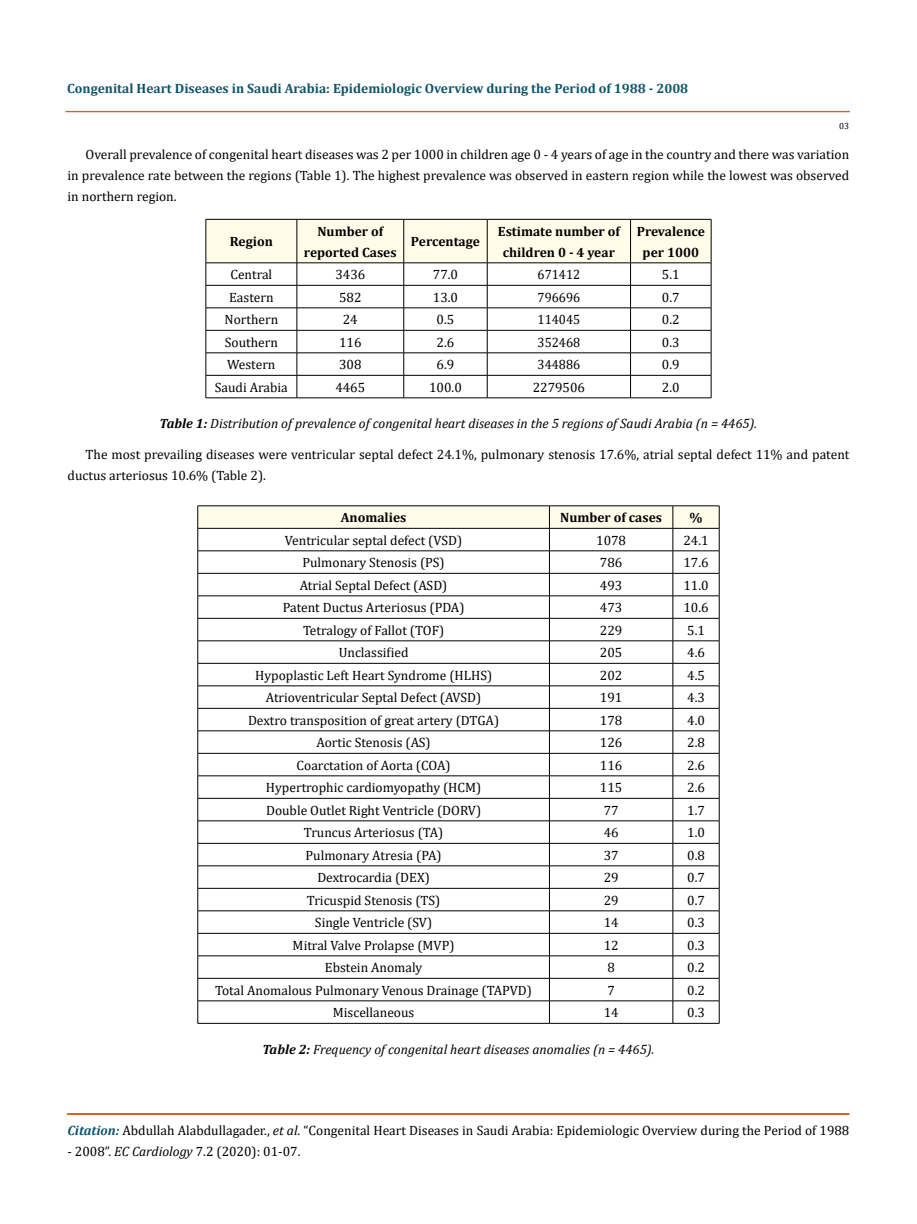
<style>
.page{position:relative;width:917px;height:1224px;background:#fff}
.page>*{position:absolute;margin:0;border:0;box-sizing:border-box;transform-origin:0 0}
.t1{font:13.5px/21px "Cambria";color:#000;text-align:justify}
.t2{font:italic 13.5px "Cambria";color:#000}
.t3{font:700 13.5px/21px "Cambria";color:#000;text-align:center}
.t4{font:700 13.5px "Cambria";color:#0e546a}
.t5{font:13.5px "Cambria";color:#000;scale:.95 1}
.t6{font:9px "Cambria";color:#000}
.s1{font-weight:700}
.s2{font-weight:700;font-style:italic;color:#0e546a}
.s3{font-style:italic}
</style>
<div class="page">
<div style="left:66px;top:111px;width:783px;height:1px;border:1px solid #e05d1a"></div>
<div style="left:67px;top:1114px;width:782px;height:1px;border:1px solid #e05d1a"></div>
<svg style="left:205px;top:219px;width:507px;height:179px"></svg>
<hr style="left:206px;top:398px;width:91px;height:1px;background:#000">
<hr style="left:297px;top:398px;width:107px;height:1px;background:#000">
<hr style="left:404px;top:398px;width:83px;height:1px;background:#000">
<hr style="left:487px;top:398px;width:143px;height:1px;background:#000">
<hr style="left:630px;top:398px;width:81px;height:1px;background:#000">
<svg style="left:197px;top:506px;width:523px;height:517px"></svg>
<hr style="left:197px;top:1023px;width:352px;height:1px;background:#000">
<hr style="left:549px;top:1023px;width:123px;height:1px;background:#000">
<hr style="left:672px;top:1023px;width:47px;height:1px;background:#000">
<p class="t4" style="left:67px;top:79px;width:622px">Congenital Heart Diseases in Saudi Arabia: Epidemiologic Overview during the Period of 1988 - 2008</p>
<p class="t6" style="left:839px;top:120px;width:11px">03</p>
<p class="t1" style="left:68px;top:144px;width:783px;text-indent:18px">Overall prevalence of congenital heart diseases was 2 per 1000 in children age 0 - 4 years of age in the country and there was variation in prevalence rate between the regions (Table 1). The highest prevalence was observed in eastern region while the lowest was observed in northern region.</p>
<p class="t3" style="left:230px;top:231px;width:44px">Region</p>
<p class="t3" style="left:304px;top:220px;width:94px">Number of reported Cases</p>
<p class="t3" style="left:411px;top:231px;width:71px">Percentage</p>
<p class="t3" style="left:498px;top:220px;width:123px">Estimate number of children 0 - 4 year</p>
<p class="t3" style="left:636px;top:220px;width:70px">Prevalence per 1000</p>
<p class="t1" style="left:230px;top:264px;width:43px">Central</p>
<p class="t1" style="left:335px;top:264px;width:31px">3436</p>
<p class="t1" style="left:433px;top:264px;width:27px">77.0</p>
<p class="t5" style="left:537px;top:267px;width:46px">671412</p>
<p class="t1" style="left:662px;top:264px;width:19px">5.1</p>
<p class="t1" style="left:229px;top:287px;width:46px">Eastern</p>
<p class="t1" style="left:339px;top:287px;width:24px">582</p>
<p class="t1" style="left:433px;top:287px;width:27px">13.0</p>
<p class="t5" style="left:537px;top:289px;width:46px">796696</p>
<p class="t1" style="left:662px;top:287px;width:19px">0.7</p>
<p class="t1" style="left:224px;top:309px;width:55px">Northern</p>
<p class="t1" style="left:343px;top:309px;width:16px">24</p>
<p class="t1" style="left:436px;top:309px;width:19px">0.5</p>
<p class="t5" style="left:537px;top:312px;width:46px">114045</p>
<p class="t1" style="left:662px;top:309px;width:19px">0.2</p>
<p class="t1" style="left:225px;top:332px;width:55px">Southern</p>
<p class="t1" style="left:339px;top:332px;width:24px">116</p>
<p class="t1" style="left:436px;top:332px;width:19px">2.6</p>
<p class="t5" style="left:537px;top:334px;width:46px">352468</p>
<p class="t1" style="left:662px;top:332px;width:19px">0.3</p>
<p class="t1" style="left:227px;top:354px;width:50px">Western</p>
<p class="t1" style="left:339px;top:354px;width:24px">308</p>
<p class="t1" style="left:436px;top:354px;width:19px">6.9</p>
<p class="t5" style="left:537px;top:357px;width:46px">344886</p>
<p class="t1" style="left:662px;top:354px;width:19px">0.9</p>
<p class="t1" style="left:215px;top:377px;width:75px">Saudi Arabia</p>
<p class="t1" style="left:335px;top:377px;width:31px">4465</p>
<p class="t1" style="left:429px;top:377px;width:34px">100.0</p>
<p class="t1" style="left:532px;top:377px;width:54px">2279506</p>
<p class="t1" style="left:662px;top:377px;width:19px">2.0</p>
<p class="t2" style="left:160px;top:414px;width:599px"><span class="s1">Table 1:</span> Distribution of prevalence of congenital heart diseases in the 5 regions of Saudi Arabia (n = 4465).</p>
<p class="t1" style="left:68px;top:444px;width:783px;text-indent:18px">The most prevailing diseases were ventricular septal defect 24.1%, pulmonary stenosis 17.6%, atrial septal defect 11% and patent ductus arteriosus 10.6% (Table 2).</p>
<p class="t3" style="left:341px;top:507px;width:67px">Anomalies</p>
<p class="t3" style="left:560px;top:507px;width:103px">Number of cases</p>
<p class="t3" style="left:689px;top:507px;width:15px">%</p>
<p class="t1" style="left:285px;top:530px;width:179px">Ventricular septal defect (VSD)</p>
<p class="t1" style="left:596px;top:530px;width:31px">1078</p>
<p class="t1" style="left:683px;top:530px;width:27px">24.1</p>
<p class="t1" style="left:302px;top:552px;width:144px">Pulmonary Stenosis (PS)</p>
<p class="t1" style="left:600px;top:552px;width:24px">786</p>
<p class="t1" style="left:683px;top:552px;width:27px">17.6</p>
<p class="t1" style="left:300px;top:575px;width:149px">Atrial Septal Defect (ASD)</p>
<p class="t1" style="left:600px;top:575px;width:24px">493</p>
<p class="t1" style="left:683px;top:575px;width:27px">11.0</p>
<p class="t1" style="left:283px;top:597px;width:183px">Patent Ductus Arteriosus (PDA)</p>
<p class="t1" style="left:600px;top:597px;width:24px">473</p>
<p class="t1" style="left:683px;top:597px;width:27px">10.6</p>
<p class="t1" style="left:303px;top:620px;width:143px">Tetralogy of Fallot (TOF)</p>
<p class="t1" style="left:600px;top:620px;width:24px">229</p>
<p class="t1" style="left:687px;top:620px;width:19px">5.1</p>
<p class="t1" style="left:339px;top:642px;width:71px">Unclassified</p>
<p class="t1" style="left:600px;top:642px;width:24px">205</p>
<p class="t1" style="left:687px;top:642px;width:19px">4.6</p>
<p class="t1" style="left:255px;top:665px;width:238px">Hypoplastic Left Heart Syndrome (HLHS)</p>
<p class="t1" style="left:600px;top:665px;width:24px">202</p>
<p class="t1" style="left:687px;top:665px;width:19px">4.5</p>
<p class="t1" style="left:266px;top:687px;width:217px">Atrioventricular Septal Defect (AVSD)</p>
<p class="t1" style="left:600px;top:687px;width:24px">191</p>
<p class="t1" style="left:687px;top:687px;width:19px">4.3</p>
<p class="t1" style="left:248px;top:710px;width:253px">Dextro transposition of great artery (DTGA)</p>
<p class="t1" style="left:600px;top:710px;width:24px">178</p>
<p class="t1" style="left:687px;top:710px;width:19px">4.0</p>
<p class="t1" style="left:316px;top:732px;width:116px">Aortic Stenosis (AS)</p>
<p class="t1" style="left:600px;top:732px;width:24px">126</p>
<p class="t1" style="left:687px;top:732px;width:19px">2.8</p>
<p class="t1" style="left:296px;top:755px;width:155px">Coarctation of Aorta (COA)</p>
<p class="t1" style="left:600px;top:755px;width:24px">116</p>
<p class="t1" style="left:687px;top:755px;width:19px">2.6</p>
<p class="t1" style="left:266px;top:777px;width:217px">Hypertrophic cardiomyopathy (HCM)</p>
<p class="t1" style="left:600px;top:777px;width:24px">115</p>
<p class="t1" style="left:687px;top:777px;width:19px">2.6</p>
<p class="t1" style="left:266px;top:800px;width:216px">Double Outlet Right Ventricle (DORV)</p>
<p class="t1" style="left:603px;top:800px;width:16px">77</p>
<p class="t1" style="left:687px;top:800px;width:19px">1.7</p>
<p class="t1" style="left:304px;top:822px;width:141px">Truncus Arteriosus (TA)</p>
<p class="t1" style="left:603px;top:822px;width:16px">46</p>
<p class="t1" style="left:687px;top:822px;width:19px">1.0</p>
<p class="t1" style="left:305px;top:845px;width:137px">Pulmonary Atresia (PA)</p>
<p class="t1" style="left:603px;top:845px;width:16px">37</p>
<p class="t1" style="left:687px;top:845px;width:19px">0.8</p>
<p class="t1" style="left:317px;top:867px;width:114px">Dextrocardia (DEX)</p>
<p class="t1" style="left:603px;top:867px;width:16px">29</p>
<p class="t1" style="left:687px;top:867px;width:19px">0.7</p>
<p class="t1" style="left:307px;top:890px;width:135px">Tricuspid Stenosis (TS)</p>
<p class="t1" style="left:603px;top:890px;width:16px">29</p>
<p class="t1" style="left:687px;top:890px;width:19px">0.7</p>
<p class="t1" style="left:315px;top:912px;width:119px">Single Ventricle (SV)</p>
<p class="t1" style="left:603px;top:912px;width:16px">14</p>
<p class="t1" style="left:687px;top:912px;width:19px">0.3</p>
<p class="t1" style="left:293px;top:935px;width:163px">Mitral Valve Prolapse (MVP)</p>
<p class="t1" style="left:603px;top:935px;width:16px">12</p>
<p class="t1" style="left:687px;top:935px;width:19px">0.3</p>
<p class="t1" style="left:325px;top:957px;width:99px">Ebstein Anomaly</p>
<p class="t1" style="left:607px;top:957px;width:9px">8</p>
<p class="t1" style="left:687px;top:957px;width:19px">0.2</p>
<p class="t1" style="left:215px;top:980px;width:318px">Total Anomalous Pulmonary Venous Drainage (TAPVD)</p>
<p class="t1" style="left:607px;top:980px;width:9px">7</p>
<p class="t1" style="left:687px;top:980px;width:19px">0.2</p>
<p class="t1" style="left:333px;top:1002px;width:83px">Miscellaneous</p>
<p class="t1" style="left:603px;top:1002px;width:16px">14</p>
<p class="t1" style="left:687px;top:1002px;width:19px">0.3</p>
<p class="t2" style="left:262px;top:1039px;width:393px"><span class="s1">Table 2:</span> Frequency of congenital heart diseases anomalies (n = 4465).</p>
<p class="t1" style="left:67px;top:1120px;width:783px"><span class="s2">Citation:</span> Abdullah Alabdullagader., <span class="s3">et al</span>. “Congenital Heart Diseases in Saudi Arabia: Epidemiologic Overview during the Period of 1988</p>
<p class="t1" style="left:67px;top:1141px;width:234px">- 2008”. <span class="s3">EC Cardiology</span> 7.2 (2020): 01-07.</p>
</div>
